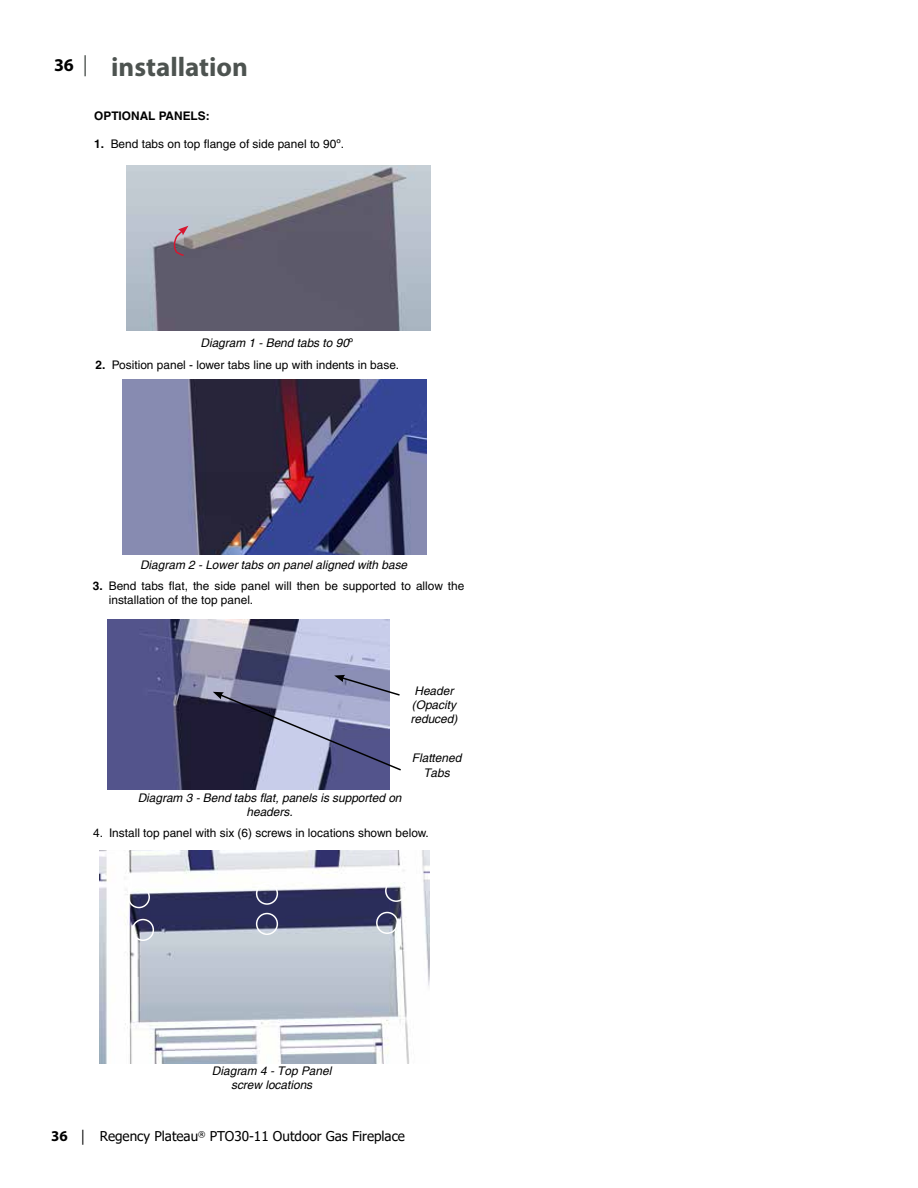
<style>
.page{position:relative;width:918px;height:1188px;background:#fff}
.page>*{position:absolute;margin:0;border:0;box-sizing:border-box;transform-origin:0 0}
.t1{font:700 27px "Myriad Pro";color:#4d5350}
.t2{font:13.5px "Tahoma";color:#000}
.t3{font:11.85px/14.2px "Helvetica";color:#000}
.t4{font:italic 11.85px/14.2px "Helvetica";color:#000;text-align:center}
.t5{font:700 11.85px "Helvetica";color:#000}
.s1{font-weight:700}
.s2{font-style:normal}
.s3{font-family:"Myriad Pro";font-weight:700;font-size:15px}
.s4{font-family:"Myriad Pro";font-size:15px}
</style>
<div class="page">
<img style="left:100px;top:850px;width:329px;height:214px">
<div style="left:128px;top:886px;width:22px;height:22px;border:1px solid #fff;border-radius:50%"></div>
<div style="left:132px;top:919px;width:22px;height:22px;border:1px solid #fff;border-radius:50%"></div>
<div style="left:256px;top:883px;width:22px;height:22px;border:1px solid #fff;border-radius:50%"></div>
<div style="left:256px;top:913px;width:22px;height:22px;border:1px solid #fff;border-radius:50%"></div>
<div style="left:385px;top:880px;width:22px;height:22px;border:1px solid #fff;border-radius:50%"></div>
<div style="left:376px;top:912px;width:22px;height:22px;border:1px solid #fff;border-radius:50%"></div>
<img style="left:107px;top:619px;width:282px;height:171px">
<img style="left:122px;top:380px;width:304px;height:175px">
<img style="left:126px;top:166px;width:304px;height:165px">
<svg style="left:173px;top:226px;width:15px;height:31px"></svg>
<svg style="left:213px;top:675px;width:188px;height:97px;background:#7b7d9e"></svg>
<h1 class="t1" style="left:54px;top:50px;width:195px"><sup>36</sup> <sup>|</sup> installation</h1>
<p class="t5" style="left:94px;top:109px;width:117px">OPTIONAL PANELS:</p>
<p class="t3" style="left:94px;top:137px;width:251px"><span class="s1">1.</span> Bend tabs on top flange of side panel to 90º.</p>
<p class="t4" style="left:201px;top:336px;width:154px">Diagram 1 - Bend tabs to 90<span class="s2">º</span></p>
<p class="t3" style="left:95px;top:358px;width:305px"><span class="s1">2.</span> Position panel - lower tabs line up with indents in base.</p>
<p class="t4" style="left:140px;top:558px;width:269px">Diagram 2 - Lower tabs on panel aligned with base</p>
<p class="t3" style="left:109px;top:579px;width:357px;text-indent:-16px"><span class="s1">3.</span> Bend tabs flat, the side panel will then be supported to allow the installation of the top panel.</p>
<p class="t4" style="left:411px;top:684px;width:48px">Header (Opacity reduced)</p>
<p class="t4" style="left:138px;top:791px;width:265px">Diagram 3 - Bend tabs flat, panels is supported on headers.</p>
<p class="t4" style="left:412px;top:751px;width:51px">Flattened<br>Tabs</p>
<p class="t3" style="left:93px;top:825px;width:337px">4. Install top panel with six (6) screws in locations shown below.</p>
<p class="t4" style="left:212px;top:1064px;width:121px">Diagram 4 - Top Panel screw locations</p>
<p class="t3" style="left:93px;top:1124px;width:51px">919-141c</p>
<p class="t2" style="left:51px;top:1127px;width:355px"><span class="s3">36</span> <span class="s4">|</span> Regency Plateau<sup>®</sup> PTO30-11 Outdoor Gas Fireplace</p>
</div>
